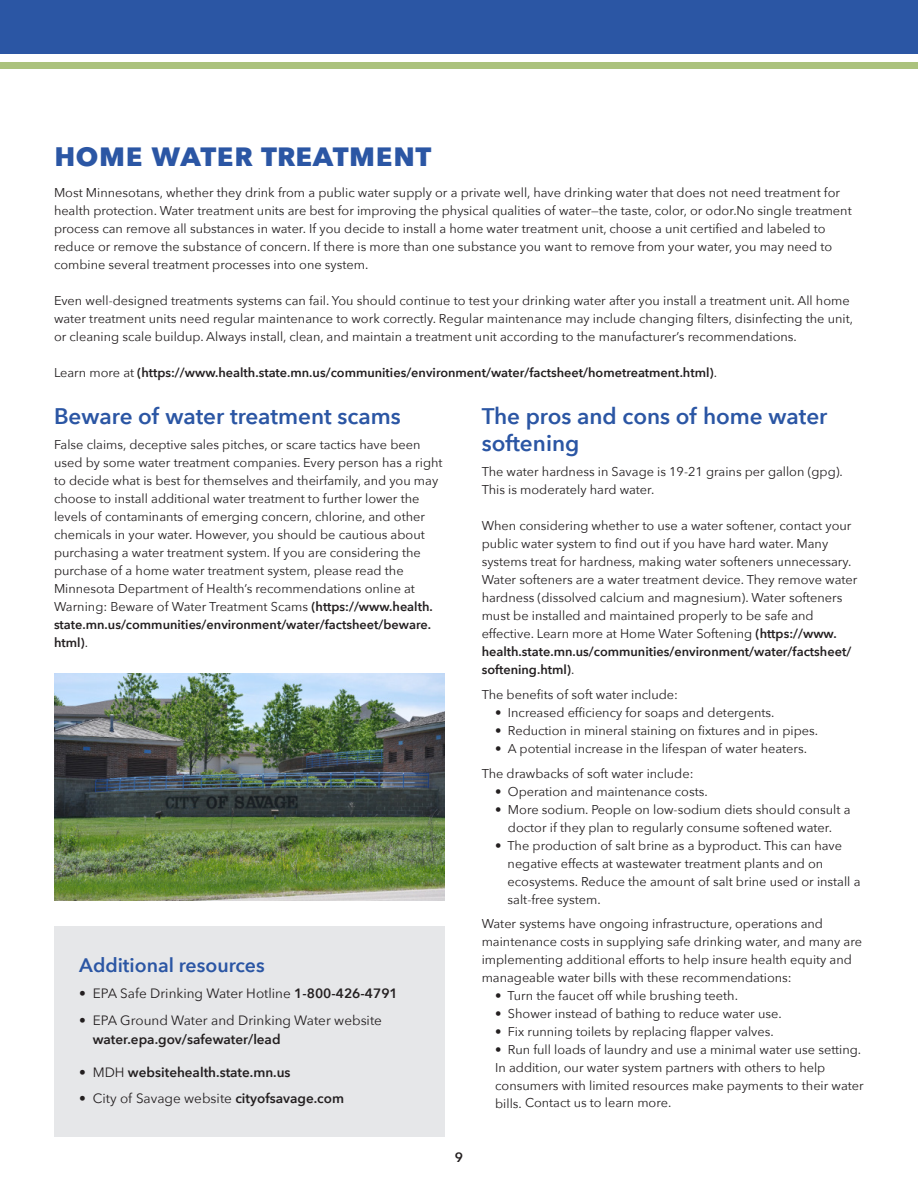
<style>
.page{position:relative;width:918px;height:1188px;background:#fff}
.page>*{position:absolute;margin:0;border:0;box-sizing:border-box;transform-origin:0 0}
.t1{font:700 33px "Avenir Next";letter-spacing:.05em;color:#2b56a4}
.t2{font:600 22.5px/27px "Avenir Next";color:#2b56a4}
.t3{font:600 19.5px "Avenir Next";color:#2b56a4}
.t4{font:13.5px/19.5px "Avenir Next";color:#231f20}
.t5{font:600 13.5px "Avenir Next";color:#231f20}
.t6{font:12.75px/18px "Avenir Next";color:#231f20}
.t7{font:600 12.75px "Avenir Next";color:#231f20}
.s1{font-weight:400}
.s2{font-weight:600}
</style>
<div class="page">
<div style="left:54px;top:927px;width:391px;height:210px;background:#e6e7e9"></div>
<div style="left:0;top:0;width:918px;height:54px;background:#2b56a4"></div>
<div style="left:0;top:63px;width:918px;height:6px;background:#abc27d"></div>
<img style="left:54px;top:674px;width:391px;height:227px">
<p class="t1" style="left:54px;top:126px;width:375px">home water treatment</p>
<p class="t6" style="left:54px;top:183px;width:799px">Most Minnesotans, whether they drink from a public water supply or a private well, have drinking water that does not need treatment for health protection. Water treatment units are best for improving the physical qualities of water—the taste, color, or odor.No single treatment process can remove all substances in water. If you decide to install a home water treatment unit, choose a unit certified and labeled to reduce or remove the substance of concern. If there is more than one substance you want to remove from your water, you may need to combine several treatment processes into one system.</p>
<p class="t6" style="left:54px;top:291px;width:801px">Even well-designed treatments systems can fail. You should continue to test your drinking water after you install a treatment unit. All home water treatment units need regular maintenance to work correctly. Regular maintenance may include changing filters, disinfecting the unit, or cleaning scale buildup. Always install, clean, and maintain a treatment unit according to the manufacturer’s recommendations.</p>
<p class="t7" style="left:54px;top:362px;width:665px"><span class="s1">Learn more at</span> (https://www.health.state.mn.us/communities/environment/water/factsheet/hometreatment.html)<span class="s1">.</span></p>
<p class="t2" style="left:54px;top:402px;width:348px">Beware of water treatment scams</p>
<p class="t6" style="left:54px;top:435px;width:390px">False claims, deceptive sales pitches, or scare tactics have been used by some water treatment companies. Every person has a right to decide what is best for themselves and theirfamily, and you may choose to install additional water treatment to further lower the levels of contaminants of emerging concern, chlorine, and other chemicals in your water. However, you should be cautious about purchasing a water treatment system. If you are considering the purchase of a home water treatment system, please read the Minnesota Department of Health’s recommendations online at Warning: Beware of Water Treatment Scams <span class="s2">(https://www.health. state.mn.us/communities/environment/water/factsheet/beware. html)</span>.</p>
<p class="t2" style="left:482px;top:402px;width:347px">The pros and cons of home water softening</p>
<p class="t6" style="left:482px;top:462px;width:363px">The water hardness in Savage is 19-21 grains per gallon (gpg).<br>This is moderately hard water.</p>
<p class="t6" style="left:482px;top:516px;width:371px">When considering whether to use a water softener, contact your public water system to find out if you have hard water. Many systems treat for hardness, making water softeners unnecessary.</p>
<p class="t6" style="left:482px;top:570px;width:377px">Water softeners are a water treatment device. They remove water hardness (dissolved calcium and magnesium). Water softeners must be installed and maintained properly to be safe and effective. Learn more at Home Water Softening <span class="s2">(https://www. health.state.mn.us/communities/environment/water/factsheet/ softening.html)</span>.</p>
<p class="t6" style="left:482px;top:685px;width:198px">The benefits of soft water include:</p>
<p class="t6" style="left:495px;top:703px;width:281px">• Increased efficiency for soaps and detergents.</p>
<p class="t6" style="left:495px;top:721px;width:324px">• Reduction in mineral staining on fixtures and in pipes.</p>
<p class="t6" style="left:495px;top:739px;width:313px">• A potential increase in the lifespan of water heaters.</p>
<p class="t6" style="left:482px;top:764px;width:213px">The drawbacks of soft water include:</p>
<p class="t6" style="left:495px;top:782px;width:214px">• Operation and maintenance costs.</p>
<p class="t6" style="left:495px;top:800px;width:357px;text-align:center">• More sodium. People on low-sodium diets should consult a doctor if they plan to regularly consume softened water.</p>
<p class="t6" style="left:508px;top:836px;width:354px;text-indent:-12px">• The production of salt brine as a byproduct. This can have negative effects at wastewater treatment plants and on ecosystems. Reduce the amount of salt brine used or install a salt-free system.</p>
<p class="t6" style="left:482px;top:914px;width:382px">Water systems have ongoing infrastructure, operations and maintenance costs in supplying safe drinking water, and many are implementing additional efforts to help insure health equity and manageable water bills with these recommendations:</p>
<p class="t6" style="left:495px;top:986px;width:244px">• Turn the faucet off while brushing teeth.</p>
<p class="t6" style="left:495px;top:1004px;width:288px">• Shower instead of bathing to reduce water use.</p>
<p class="t6" style="left:495px;top:1022px;width:280px">• Fix running toilets by replacing flapper valves.</p>
<p class="t6" style="left:495px;top:1040px;width:370px">• Run full loads of laundry and use a minimal water use setting.<br>In addition, our water system partners with others to help consumers with limited resources make payments to their water bills. Contact us to learn more.</p>
<p class="t3" style="left:79px;top:949px;width:187px">Additional resources</p>
<p class="t4" style="left:79px;top:983px;width:320px">• EPA Safe Drinking Water Hotline <span class="s2">1-800-426-4791</span></p>
<p class="t4" style="left:93px;top:1010px;width:291px;text-indent:-14px">• EPA Ground Water and Drinking Water website <span class="s2">water.epa.gov/safewater/lead</span></p>
<p class="t5" style="left:79px;top:1061px;width:213px"><span class="s1">• MDH</span> websitehealth.state.mn.us</p>
<p class="t4" style="left:79px;top:1088px;width:266px">• City of Savage website <span class="s2">cityofsavage.com</span></p>
<p class="t5" style="left:455px;top:1145px;width:10px">9</p>
</div>
